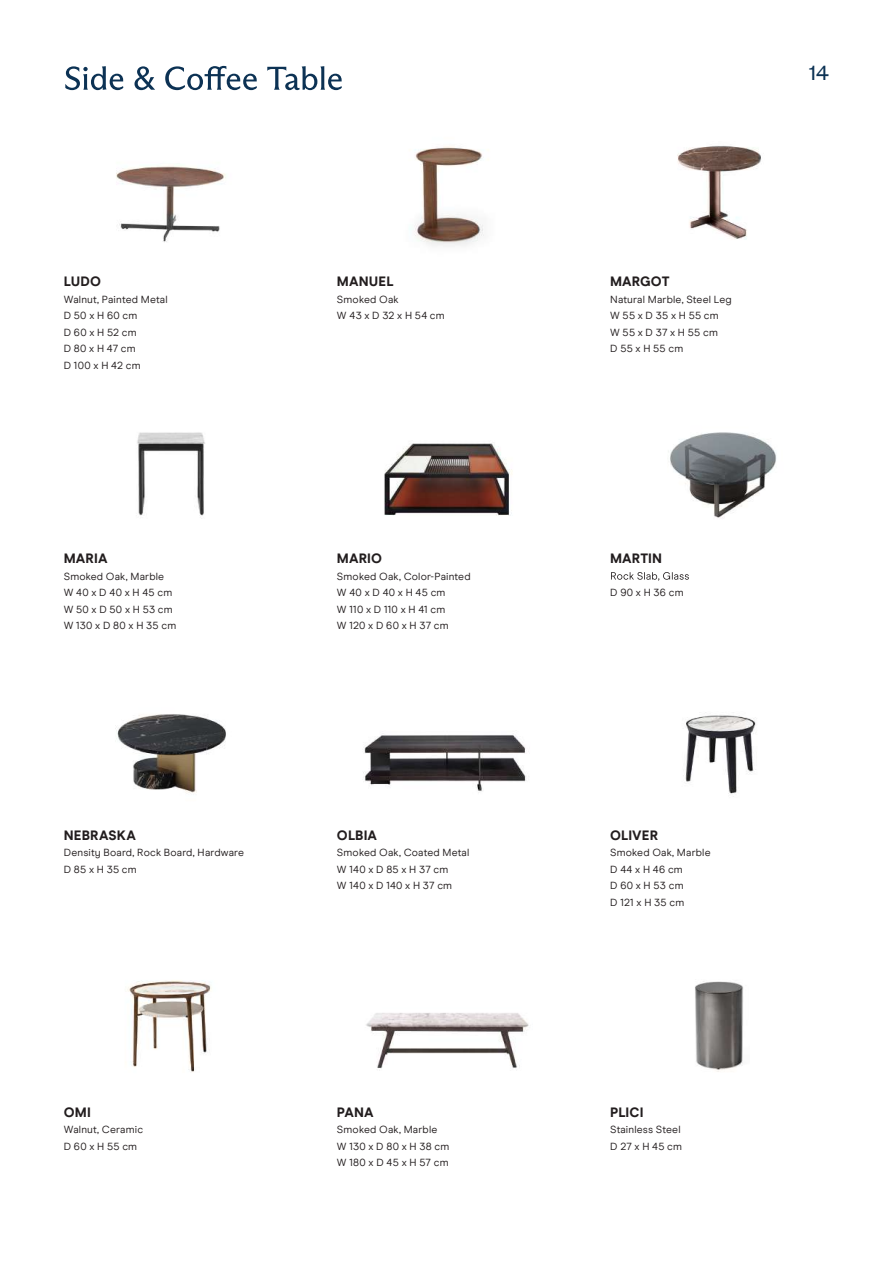
<style>
.page{position:relative;width:893px;height:1263px;background:#fff}
.page>*{position:absolute;margin:0;border:0;box-sizing:border-box;transform-origin:0 0}
.t1{font:21px "ABC Arizona Flare";color:#0c3254}
.t2{font:800 13.5px "Modern Era";letter-spacing:.005em;color:#221d1e}
.t3{font:10.5px/16.5px "Modern Era";letter-spacing:.015em;color:#221d1e}
.t4{font:10.5px "Modern Era";letter-spacing:.26em;color:#221d1e}
</style>
<div class="page">
<img style="left:116px;top:165px;width:110px;height:77px">
<img style="left:695px;top:981px;width:49px;height:91px">
<img style="left:366px;top:1013px;width:163px;height:56px">
<img style="left:127px;top:980px;width:84px;height:92px">
<img style="left:363px;top:733px;width:164px;height:60px">
<img style="left:115px;top:714px;width:111px;height:79px">
<img style="left:384px;top:443px;width:128px;height:73px">
<img style="left:137px;top:432px;width:68px;height:84px">
<img style="left:677px;top:146px;width:84px;height:93px">
<img style="left:409px;top:146px;width:80px;height:100px">
<img style="left:668px;top:432px;width:109px;height:86px">
<img style="left:683px;top:712px;width:73px;height:85px">
<svg style="left:65px;top:66px;width:277px;height:24px"></svg>
<svg style="left:611px;top:572px;width:78px;height:9px"></svg>
<p class="t2" style="left:64px;top:273px;width:39px">LUDO</p>
<p class="t3" style="left:64px;top:291px;width:105px">Walnut, Painted Metal<br>D 50 x H 60 cm<br>D60x H52cm<br>D 80 x H 47 cm<br>D100xH42cm</p>
<p class="t2" style="left:64px;top:550px;width:45px">MARIA</p>
<p class="t3" style="left:64px;top:568px;width:114px">Smoked Oak, Marble<br>W40 xD40x H 45cm<br>W50 xD50xH 53cm<br>W 130 x D 80 x H 35 cm</p>
<p class="t2" style="left:64px;top:827px;width:74px">NEBRASKA</p>
<p class="t3" style="left:64px;top:844px;width:182px">Density Board, Rock Board, Hardware<br>D 85 x H 35 cm</p>
<p class="t2" style="left:64px;top:1104px;width:29px">OMI</p>
<p class="t3" style="left:64px;top:1121px;width:81px">Walnut, Ceramic<br>D 60 x H 55 cm</p>
<p class="t2" style="left:337px;top:273px;width:58px">MANUEL</p>
<p class="t3" style="left:337px;top:291px;width:109px">Smoked Oak<br>W 43 x D 32 x H 54 cm</p>
<p class="t2" style="left:337px;top:550px;width:47px">MARIO</p>
<p class="t3" style="left:337px;top:568px;width:135px">Smoked Oak, Color-Painted<br>W40 xD40x H 45cm<br>W 110 x D 110 x H 41 cm<br>W120xD60xH 37cm</p>
<p class="t2" style="left:337px;top:827px;width:42px">OLBIA</p>
<p class="t3" style="left:337px;top:844px;width:134px">Smoked Oak, Coated Metal<br>W140xD85 xH 37cm<br>W 140 x D 140 x H 37 cm</p>
<p class="t2" style="left:337px;top:1104px;width:38px">PANA</p>
<p class="t3" style="left:337px;top:1121px;width:114px">Smoked Oak, Marble<br>W 130 x D 80 x H 38 cm<br>W 180 x D 45 x H 57 cm</p>
<h1 class="t1" style="left:809px;top:61px;width:22px">14</h1>
<p class="t2" style="left:610px;top:273px;width:61px">MARGOT</p>
<p class="t3" style="left:610px;top:291px;width:123px">Natural Marble, Steel Leg<br>W 55 x D 35 x H 55 cm<br>W 55 x D 37 x H 55 cm<br>D 55 x H 55 cm</p>
<p class="t2" style="left:610px;top:550px;width:54px">MARTIN</p>
<p class="t4" style="left:610px;top:586px;width:75px">D90x H36cm</p>
<p class="t2" style="left:610px;top:827px;width:50px">OLIVER</p>
<p class="t3" style="left:610px;top:844px;width:102px">Smoked Oak, Marble<br>D 44 x H 46 cm<br>D 60 x H 53 cm<br>D 121 x H 35 cm</p>
<p class="t2" style="left:610px;top:1104px;width:35px">PLICI</p>
<p class="t3" style="left:610px;top:1121px;width:73px">Stainless Steel<br>D 27 x H 45 cm</p>
</div>
